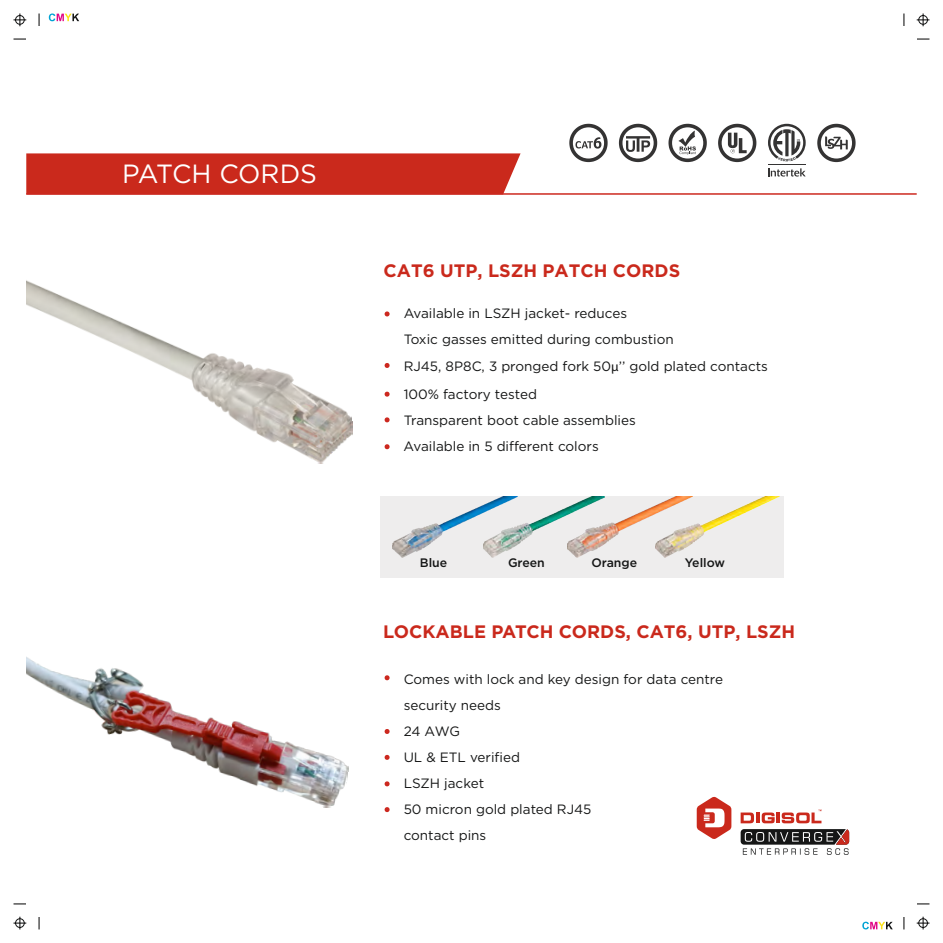
<style>
.page{position:relative;width:943px;height:943px;background:#fff}
.page>*{position:absolute;margin:0;border:0;box-sizing:border-box;transform-origin:0 0}
.t1{font:26.25px "Gotham";letter-spacing:-.015em;color:#fff}
.t2{font:700 18px "Gotham";color:#ca291c}
.t3{font:13.5px/26px "Gotham";color:#151616}
.t4{font:500 12.3px "Gotham";color:#151616}
.s1{font-family:"Myriad Pro"}
</style>
<div class="page">
<svg style="left:39px;top:13px;width:1px;height:13px"></svg>
<svg style="left:14px;top:39px;width:12px;height:1px"></svg>
<svg style="left:903px;top:13px;width:1px;height:13px"></svg>
<svg style="left:917px;top:39px;width:12px;height:1px"></svg>
<svg style="left:39px;top:917px;width:1px;height:12px"></svg>
<svg style="left:14px;top:903px;width:12px;height:1px"></svg>
<svg style="left:903px;top:917px;width:1px;height:12px"></svg>
<svg style="left:917px;top:903px;width:12px;height:1px"></svg>
<svg style="left:49px;top:13px;width:30px;height:8px"></svg>
<svg style="left:862px;top:921px;width:30px;height:8px"></svg>
<svg style="left:14px;top:13px;width:12px;height:13px"></svg>
<svg style="left:916px;top:13px;width:13px;height:13px"></svg>
<svg style="left:14px;top:916px;width:12px;height:13px"></svg>
<svg style="left:916px;top:916px;width:13px;height:13px"></svg>
<img style="left:26px;top:280px;width:327px;height:184px">
<img style="left:26px;top:657px;width:323px;height:151px">
<div style="left:26px;top:153px;width:494px;height:40px;background:#ca291c"></div>
<hr style="left:26px;top:193px;width:890px;height:2px;background:#cc281f">
<svg style="left:569px;top:124px;width:38px;height:38px"></svg>
<svg style="left:618px;top:124px;width:39px;height:38px"></svg>
<svg style="left:718px;top:124px;width:38px;height:38px"></svg>
<svg style="left:768px;top:168px;width:37px;height:8px"></svg>
<hr style="left:767px;top:164px;width:38px;height:1px;background:#343333">
<svg style="left:768px;top:124px;width:37px;height:37px"></svg>
<svg style="left:668px;top:124px;width:38px;height:38px"></svg>
<svg style="left:817px;top:124px;width:38px;height:38px"></svg>
<svg style="left:384px;top:675px;width:5px;height:5px"></svg>
<svg style="left:384px;top:729px;width:5px;height:5px"></svg>
<svg style="left:384px;top:754px;width:5px;height:5px"></svg>
<svg style="left:384px;top:781px;width:5px;height:5px"></svg>
<svg style="left:384px;top:807px;width:5px;height:5px"></svg>
<svg style="left:384px;top:311px;width:5px;height:5px"></svg>
<svg style="left:384px;top:363px;width:5px;height:5px"></svg>
<svg style="left:384px;top:391px;width:5px;height:6px"></svg>
<svg style="left:384px;top:417px;width:5px;height:5px"></svg>
<svg style="left:384px;top:444px;width:5px;height:5px"></svg>
<svg style="left:696px;top:796px;width:35px;height:43px"></svg>
<svg style="left:740px;top:809px;width:81px;height:13px"></svg>
<svg style="left:740px;top:829px;width:108px;height:25px"></svg>
<div style="left:380px;top:496px;width:403px;height:81px;background:#eeeded"></div>
<img style="left:392px;top:505px;width:91px;height:52px">
<img style="left:483px;top:496px;width:84px;height:61px">
<img style="left:692px;top:496px;width:88px;height:48px">
<img style="left:567px;top:496px;width:125px;height:61px">
<h1 class="t1" style="left:122px;top:164px;width:196px">PATCH CORDS</h1>
<h2 class="t2" style="left:383px;top:263px;width:298px">CAT6 UTP, LSZH PATCH CORDS</h2>
<p class="t3" style="left:403px;top:300px;width:365px;line-height:27px">Available in LSZH jacket- reduces<br>Toxic gasses emitted during combustion<br>RJ45, 8P8C, 3 pronged fork 50<span class="s1">µ</span>’’ gold plated contacts 100% factory tested</p>
<p class="t3" style="left:403px;top:408px;width:234px">Transparent boot cable assemblies<br>Available in 5 different colors</p>
<p class="t4" style="left:419px;top:558px;width:29px">Blue</p>
<p class="t4" style="left:507px;top:558px;width:38px">Green</p>
<p class="t4" style="left:591px;top:558px;width:47px">Orange</p>
<p class="t4" style="left:684px;top:558px;width:42px">Yellow</p>
<h2 class="t2" style="left:383px;top:624px;width:413px">LOCKABLE PATCH CORDS, CAT6, UTP, LSZH</h2>
<p class="t3" style="left:403px;top:666px;width:321px">Comes with lock and key design for data centre security needs<br>24 AWG<br>UL &amp; ETL verified<br>LSZH jacket<br>50 micron gold plated RJ45<br>contact pins</p>
</div>
